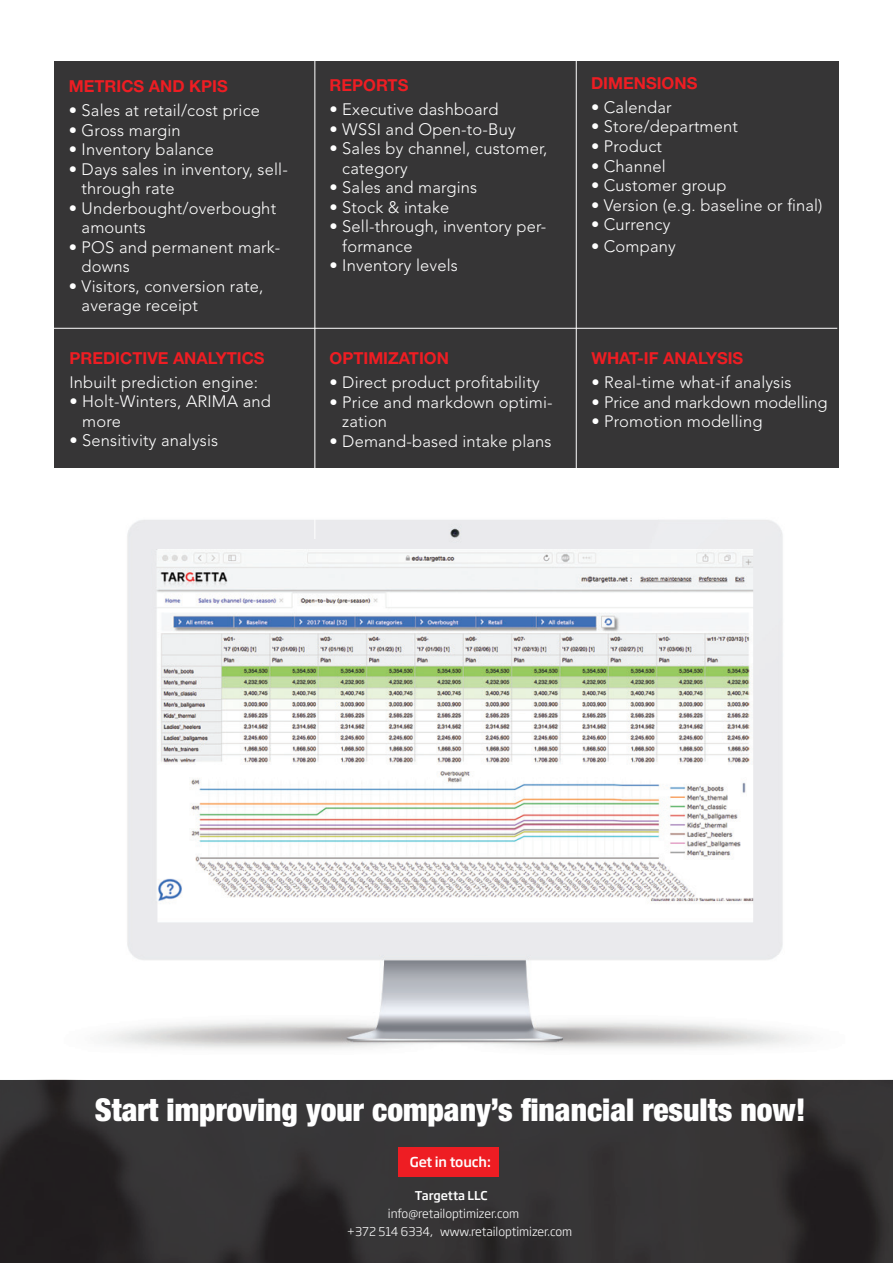
<style>
.page{position:relative;width:893px;height:1263px;background:#fff}
.page>*{position:absolute;margin:0;border:0;box-sizing:border-box;transform-origin:0 0}
.t1{font:900 condensed 31.5px "Helvetica Neue LT Std";color:#fff}
.t2{font:300 16.5px/19.5px "Avenir LT Std";letter-spacing:.01em;color:#fff}
.t3{font:700 16.5px "Helvetica Neue LT Std";color:#ee1d23}
.t4{font:300 16.5px "Avenir LT Std";letter-spacing:-.01em;color:#fff}
.t5{font:500 13.5px "Soho Gothic Std";letter-spacing:-.005em;color:#fff}
.t6{font:300 12px/18px "Soho Gothic Std";color:#fff}
.t7{font:500 12px "Soho Gothic Std";color:#fff}
</style>
<div class="page">
<img style="left:31px;top:519px;width:862px;height:561px">
<div style="left:54px;top:61px;width:785px;height:407px;background:#363536"></div>
<svg style="left:0;top:1080px;width:893px;height:183px;background:#312f30"></svg>
<div style="left:399px;top:1147px;width:100px;height:30px;background:#ee1d23"></div>
<hr style="left:52px;top:328px;width:785px;height:1px;background:#fff">
<hr style="left:576px;top:0;width:1px;height:496px;background:#fff">
<hr style="left:315px;top:25px;width:1px;height:514px;background:#fff">
<p class="t3" style="left:69px;top:76px;width:160px">METRICS AND KPIS</p>
<p class="t2" style="left:69px;top:101px;width:193px">• Sales at retail/cost price</p>
<p class="t2" style="left:69px;top:120px;width:113px">• Gross margin</p>
<p class="t2" style="left:69px;top:140px;width:147px">• Inventory balance</p>
<p class="t2" style="left:82px;top:159px;width:208px;text-indent:-13px">• Days sales in inventory, sell&shy;through rate</p>
<p class="t2" style="left:82px;top:198px;width:196px;text-indent:-13px">• Underbought/overbought amounts</p>
<p class="t2" style="left:82px;top:237px;width:200px;text-indent:-13px">• POS and permanent mark&shy;downs</p>
<p class="t2" style="left:82px;top:276px;width:183px;text-indent:-13px">• Visitors, conversion rate, average receipt</p>
<p class="t3" style="left:69px;top:348px;width:197px">PREDICTIVE ANALYTICS</p>
<p class="t2" style="left:69px;top:372px;width:190px">Inbuilt prediction engine:</p>
<p class="t2" style="left:82px;top:392px;width:190px;text-indent:-13px">• Holt-Winters, ARIMA and more</p>
<p class="t2" style="left:69px;top:431px;width:150px">• Sensitivity analysis</p>
<p class="t3" style="left:330px;top:75px;width:80px">REPORTS</p>
<p class="t2" style="left:330px;top:100px;width:170px">• Executive dashboard</p>
<p class="t2" style="left:330px;top:119px;width:188px">• WSSI and Open-to-Buy</p>
<p class="t2" style="left:342px;top:139px;width:207px;text-indent:-13px">• Sales by channel, customer, category</p>
<p class="t2" style="left:330px;top:178px;width:149px">• Sales and margins</p>
<p class="t2" style="left:330px;top:197px;width:121px">• Stock &amp; intake</p>
<p class="t2" style="left:342px;top:217px;width:206px;text-indent:-13px">• Sell-through, inventory per&shy;formance</p>
<p class="t2" style="left:330px;top:256px;width:130px">• Inventory levels</p>
<p class="t3" style="left:330px;top:348px;width:121px">OPTIMIZATION</p>
<p class="t2" style="left:330px;top:373px;width:212px">• Direct product profitability</p>
<p class="t2" style="left:342px;top:392px;width:212px;text-indent:-13px">• Price and markdown optimi&shy;zation</p>
<p class="t2" style="left:330px;top:431px;width:224px">• Demand-based intake plans</p>
<p class="t3" style="left:591px;top:73px;width:108px">DIMENSIONS</p>
<p class="t2" style="left:591px;top:98px;width:82px">• Calendar</p>
<p class="t2" style="left:591px;top:117px;width:148px">• Store/department</p>
<p class="t2" style="left:591px;top:137px;width:72px">• Product</p>
<p class="t2" style="left:591px;top:156px;width:76px">• Channel</p>
<p class="t2" style="left:591px;top:176px;width:137px">• Customer group</p>
<p class="t2" style="left:591px;top:195px;width:233px">• Version (e.g. baseline or final)</p>
<p class="t2" style="left:591px;top:215px;width:81px">• Currency</p>
<p class="t2" style="left:591px;top:236px;width:86px">• Company</p>
<p class="t3" style="left:591px;top:348px;width:153px">WHAT-IF ANALYSIS</p>
<p class="t2" style="left:591px;top:373px;width:202px">• Real-time what-if analysis</p>
<p class="t4" style="left:591px;top:392px;width:237px">• Price and markdown modelling</p>
<p class="t2" style="left:591px;top:412px;width:173px">• Promotion modelling</p>
<h1 class="t1" style="left:95px;top:1090px;width:712px">Start improving your company’s financial results now!</h1>
<p class="t5" style="left:410px;top:1154px;width:83px">Get in touch:</p>
<p class="t7" style="left:415px;top:1187px;width:74px">Targetta LLC</p>
<p class="t6" style="left:347px;top:1204px;width:227px;text-indent:41px">info@retailoptimizer.com<br>+372 514 6334, www.retailoptimizer.com</p>
</div>
